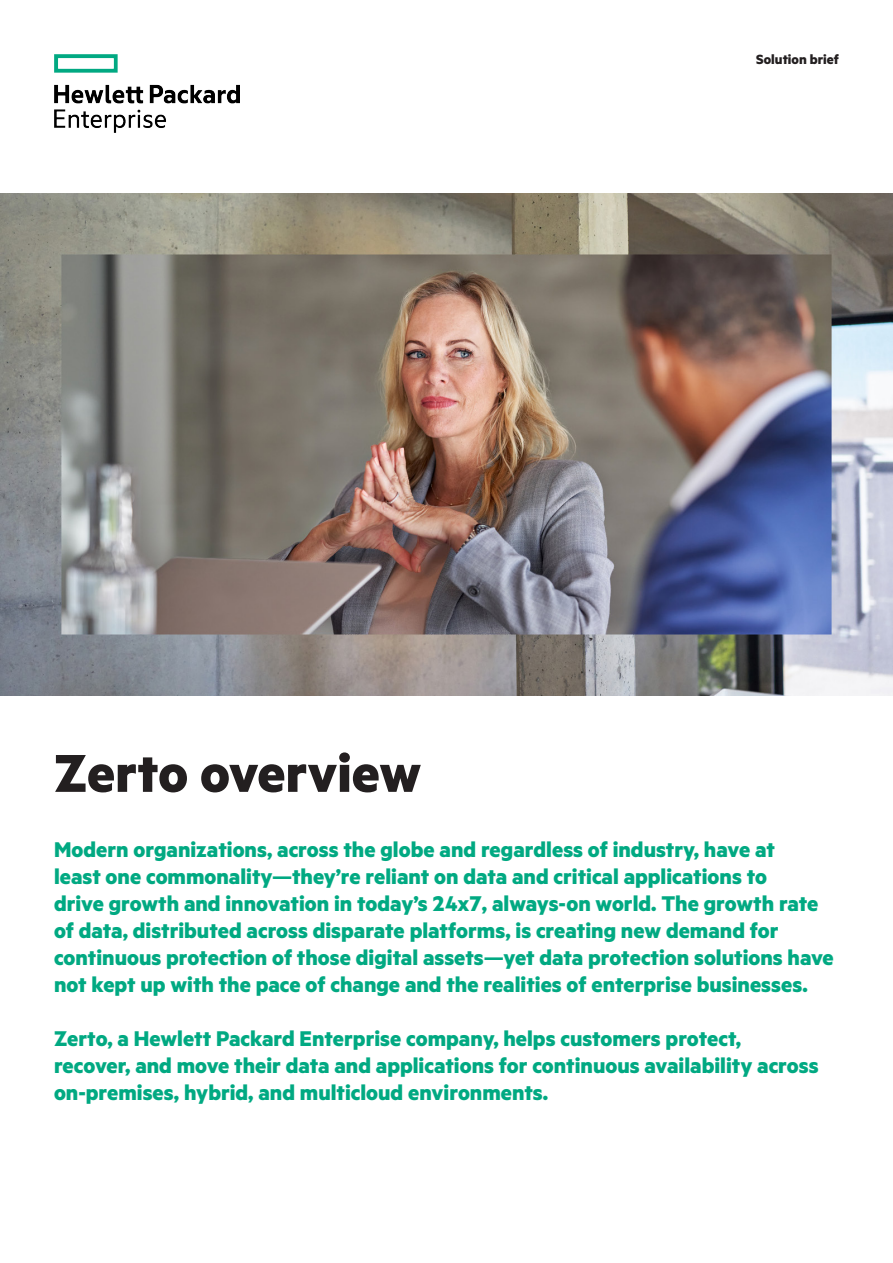
<style>
.page{position:relative;width:893px;height:1263px;background:#fff}
.page>*{position:absolute;margin:0;border:0;box-sizing:border-box;transform-origin:0 0}
.Headline_MetricHPE_Bold_46_46{font:700 60px "Metric HPE";color:#231f20}
.Intro_text_MetricHPE_Bold_16_17{font:700 24px/27px "Metric HPE";color:#01a982}
.Descriptor_MetricHPE_Bold_10_11_5{font:700 15px "Metric HPE";color:#231f20}
</style>
<div class="page">
<img style="left:0;top:194px;width:893px;height:502px">
<img style="left:54px;top:54px;width:185px;height:78px">
<p class="Headline_MetricHPE_Bold_46_46" style="left:54px;top:736px;width:369px">Zerto overview</p>
<p class="Descriptor_MetricHPE_Bold_10_11_5" style="left:756px;top:50px;width:84px">Solution brief</p>
<p class="Intro_text_MetricHPE_Bold_16_17" style="left:54px;top:835px;width:781px">Modern organizations, across the globe and regardless of industry, have at<br>least one commonality—they’re reliant on data and critical applications to<br>drive growth and innovation in today’s 24x7, always-on world. The growth rate of data, distributed across disparate platforms, is creating new demand for continuous protection of those digital assets—yet data protection solutions have not kept up with the pace of change and the realities of enterprise businesses.</p>
<p class="Intro_text_MetricHPE_Bold_16_17" style="left:54px;top:1024px;width:766px">Zerto, a Hewlett Packard Enterprise company, helps customers protect, recover, and move their data and applications for continuous availability across on‑premises, hybrid, and multicloud environments.</p>
</div>
